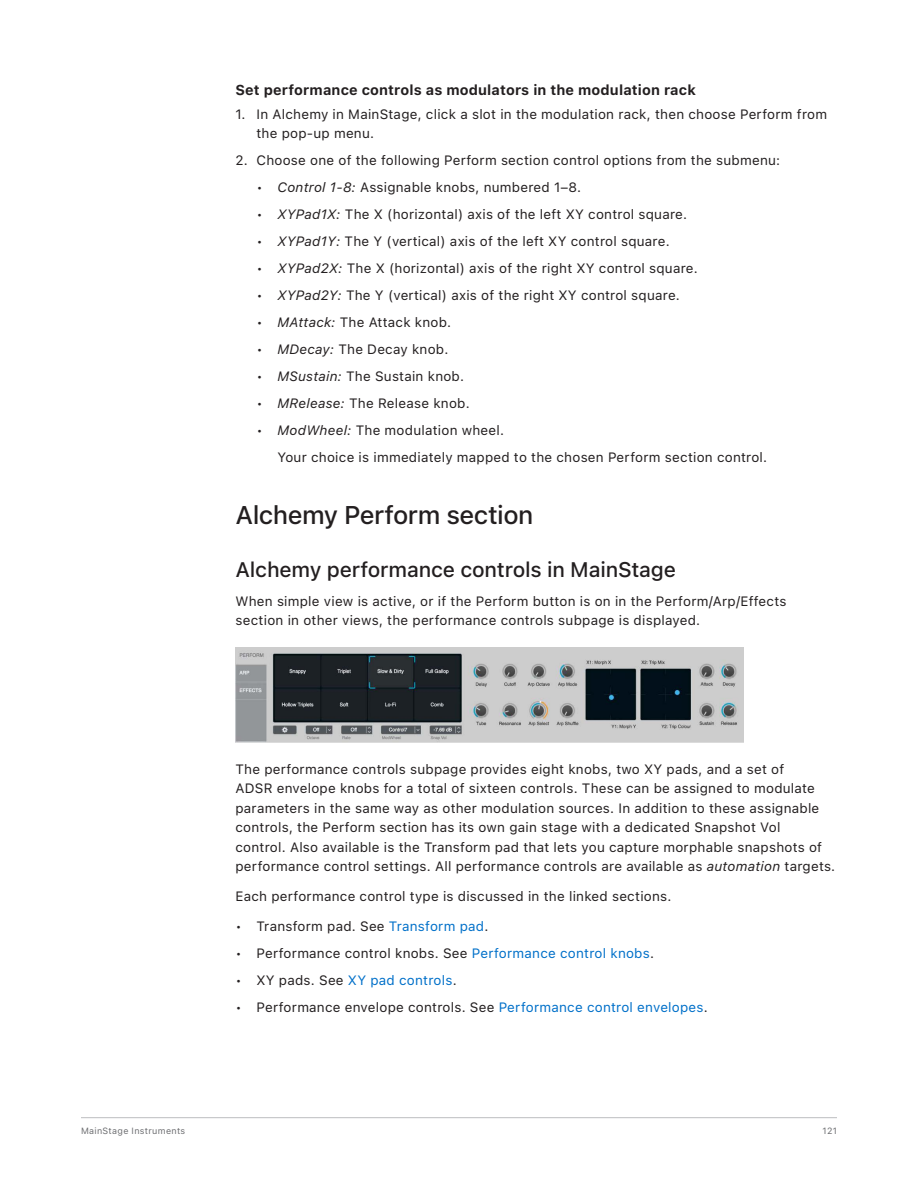
<style>
.page{position:relative;width:918px;height:1188px;background:#fff}
.page>*{position:absolute;margin:0;border:0;box-sizing:border-box;transform-origin:0 0}
.t1{font:500 25.5px "SF Pro Text";letter-spacing:-.02em;color:#231f20}
.t2{font:500 21px "SF Pro Text";letter-spacing:-.01em;color:#231f20}
.Task_Heading{font:700 14.25px "SF Pro Text";letter-spacing:.01em;color:#231f20}
.Body{font:13.5px/19.5px "SF Pro Text";letter-spacing:.015em;color:#231f20}
.List_body_2{font:13.5px "SF Pro Text";letter-spacing:.015em;color:#231f20}
.t3{font:13.5px "SF Pro Text";letter-spacing:.015em;color:#0070c9}
.t4{font:9px "SF Pro Text";letter-spacing:.035em;color:#6c6d70}
.s1{font-style:italic}
.s2{color:#0070c9}
.s3{color:#231f20}
</style>
<div class="page">
<hr style="left:81px;top:1117px;width:756px;height:1px;background:#bcbdc0">
<img style="left:236px;top:648px;width:508px;height:94px">
<p class="Task_Heading" style="left:236px;top:81px;width:462px">Set performance controls as modulators in the modulation rack</p>
<p class="Body" style="left:256px;top:104px;width:572px;text-indent:-21px">1. In Alchemy in MainStage, click a slot in the modulation rack, then choose Perform from the pop-up menu.</p>
<p class="Body" style="left:236px;top:151px;width:546px">2. Choose one of the following Perform section control options from the submenu:</p>
<p class="Body" style="left:256px;top:178px;width:326px">• <span class="s1">Control 1-8:</span> Assignable knobs, numbered 1–8.</p>
<p class="Body" style="left:256px;top:205px;width:432px">• <span class="s1">XYPad1X:</span> The X (horizontal) axis of the left XY control square.</p>
<p class="Body" style="left:256px;top:232px;width:415px">• <span class="s1">XYPad1Y:</span> The Y (vertical) axis of the left XY control square.</p>
<p class="Body" style="left:256px;top:259px;width:443px">• <span class="s1">XYPad2X:</span> The X (horizontal) axis of the right XY control square.</p>
<p class="Body" style="left:256px;top:286px;width:425px">• <span class="s1">XYPad2Y:</span> The Y (vertical) axis of the right XY control square.</p>
<p class="Body" style="left:256px;top:313px;width:196px">• <span class="s1">MAttack:</span> The Attack knob.</p>
<p class="Body" style="left:256px;top:340px;width:193px">• <span class="s1">MDecay:</span> The Decay knob.</p>
<p class="Body" style="left:256px;top:367px;width:209px">• <span class="s1">MSustain:</span> The Sustain knob.</p>
<p class="Body" style="left:256px;top:394px;width:215px">• <span class="s1">MRelease:</span> The Release knob.</p>
<p class="Body" style="left:256px;top:421px;width:249px">• <span class="s1">ModWheel:</span> The modulation wheel.</p>
<p class="List_body_2" style="left:278px;top:450px;width:491px">Your choice is immediately mapped to the chosen Perform section control.</p>
<h2 class="t1" style="left:236px;top:500px;width:299px">Alchemy Perform section</h2>
<h3 class="t2" style="left:236px;top:557px;width:442px">Alchemy performance controls in MainStage</h3>
<p class="Body" style="left:236px;top:591px;width:553px">When simple view is active, or if the Perform button is on in the Perform/Arp/Effects section in other views, the performance controls subpage is displayed.</p>
<p class="Body" style="left:236px;top:759px;width:601px">The performance controls subpage provides eight knobs, two XY pads, and a set of<br>ADSR envelope knobs for a total of sixteen controls. These can be assigned to modulate parameters in the same way as other modulation sources. In addition to these assignable controls, the Perform section has its own gain stage with a dedicated Snapshot Vol<br>control. Also available is the Transform pad that lets you capture morphable snapshots of performance control settings. All performance controls are available as <span class="s1">automation</span> targets.</p>
<p class="Body" style="left:236px;top:887px;width:438px">Each performance control type is discussed in the linked sections.</p>
<p class="Body" style="left:236px;top:917px;width:254px">• Transform pad. See <span class="s2">Transform pad</span>.</p>
<p class="Body" style="left:236px;top:944px;width:420px">• Performance control knobs. See <span class="s2">Performance control knobs</span>.</p>
<p class="t3" style="left:236px;top:973px;width:223px"><span class="s3">• XY pads. See</span> XY pad controls<span class="s3">.</span></p>
<p class="Body" style="left:236px;top:998px;width:474px">• Performance envelope controls. See <span class="s2">Performance control envelopes</span>.</p>
<p class="t4" style="left:81px;top:1125px;width:106px">MainStage Instruments</p>
<p class="t4" style="left:823px;top:1125px;width:16px">121</p>
</div>
